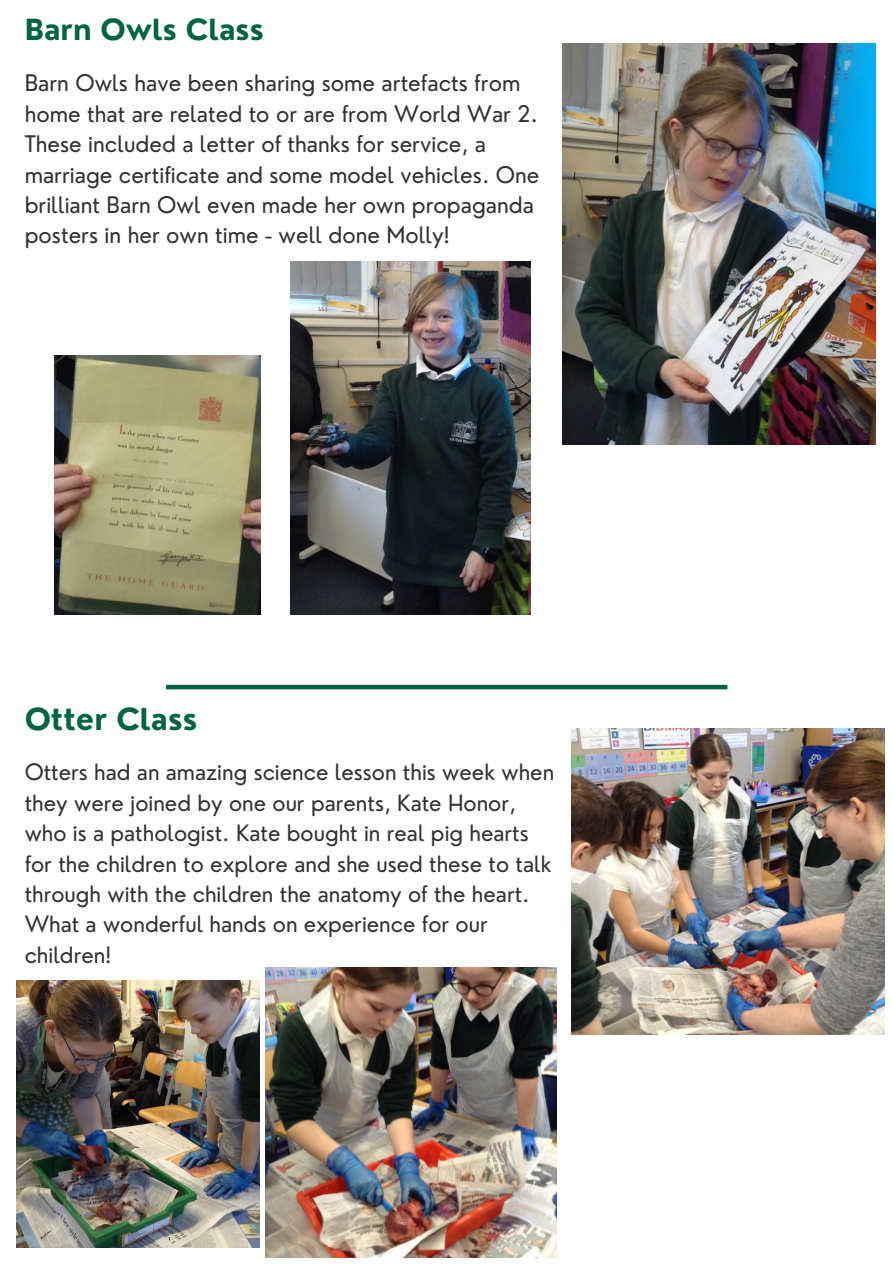
<style>
.page{position:relative;width:893px;height:1264px;background:#fff}
.page>*{position:absolute;margin:0;border:0;box-sizing:border-box;transform-origin:0 0}
.t1{font:700 29.4px "Nourd";color:#006344}
.t2{font:700 28.35px "Nourd";color:#006344}
.t3{font:22.2px/30.3px "Nourd";color:#323232}
.t4{font:22.05px/30.3px "Nourd";color:#323232}
</style>
<div class="page">
<hr style="left:166px;top:685px;width:561px;height:4px;background:#006344">
<img style="left:562px;top:44px;width:313px;height:400px">
<img style="left:291px;top:262px;width:239px;height:352px">
<img style="left:54px;top:355px;width:206px;height:259px">
<img style="left:571px;top:728px;width:313px;height:306px">
<img style="left:266px;top:967px;width:290px;height:290px">
<img style="left:17px;top:980px;width:242px;height:267px">
<p class="t2" style="left:25px;top:12px;width:241px">Barn Owls Class</p>
<p class="t3" style="left:25px;top:68px;width:516px">Barn Owls have been sharing some artefacts from home that are related to or are from World War 2.<br>These included a letter of thanks for service, a marriage certificate and some model vehicles. One brilliant Barn Owl even made her own propaganda posters in her own time - well done Molly!</p>
<p class="t1" style="left:25px;top:700px;width:174px">Otter Class</p>
<p class="t4" style="left:25px;top:757px;width:531px">Otters had an amazing science lesson this week when they were joined by one our parents, Kate Honor, who is a pathologist. Kate bought in real pig hearts for the children to explore and she used these to talk through with the children the anatomy of the heart.<br>What a wonderful hands on experience for our children!</p>
</div>
